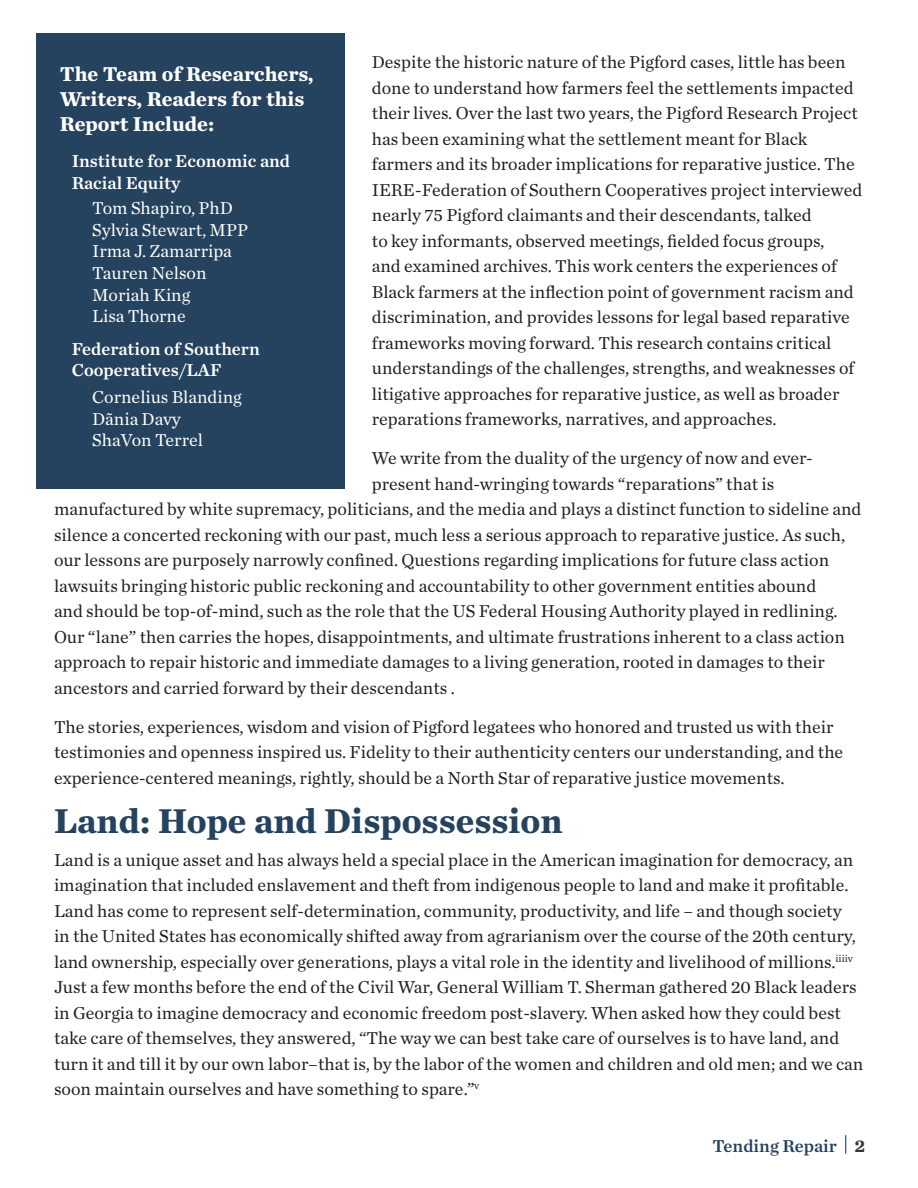
<style>
.page{position:relative;width:918px;height:1188px;background:#fff}
.page>*{position:absolute;margin:0;border:0;box-sizing:border-box;transform-origin:0 0}
.t1{font:700 36px "Chronicle Text G1";color:#25425e}
.t2{font:700 21px/25.2px "Chronicle Text G1";color:#fff}
.Paragraph_Style{font:18px/25.5px "Chronicle Text G1";color:#231f20}
.t3{font:18px "Chronicle Text G1";color:#fff}
.t4{font:18px/21.6px "Chronicle Text G1 Semi";color:#fff}
.t5{font:18px "Chronicle Text G1 Semi";color:#25425e}
.t6{font:700 18px "Chronicle Text G1";color:#363636}
</style>
<div class="page">
<svg style="left:845px;top:1135px;width:1px;height:19px"></svg>
<div style="left:36px;top:33px;width:309px;height:456px;background:#25425e"></div>
<p class="Paragraph_Style" style="left:372px;top:49px;width:492px">Despite the historic nature of the Pigford cases, little has been done to understand how farmers feel the settlements impacted their lives. Over the last two years, the Pigford Research Project has been examining what the settlement meant for Black farmers and its broader implications for reparative justice. The IERE-Federation of Southern Cooperatives project interviewed nearly 75 Pigford claimants and their descendants, talked<br>to key informants, observed meetings, fielded focus groups,<br>and examined archives. This work centers the experiences of Black farmers at the inflection point of government racism and discrimination, and provides lessons for legal based reparative frameworks moving forward. This research contains critical understandings of the challenges, strengths, and weaknesses of litigative approaches for reparative justice, as well as broader reparations frameworks, narratives, and approaches.</p>
<p class="Paragraph_Style" style="left:372px;top:445px;width:442px">We write from the duality of the urgency of now and ever-</p>
<p class="Paragraph_Style" style="left:372px;top:470px;width:404px">present hand-wringing towards “reparations” that is</p>
<p class="Paragraph_Style" style="left:54px;top:496px;width:809px">manufactured by white supremacy, politicians, and the media and plays a distinct function to sideline and</p>
<p class="Paragraph_Style" style="left:54px;top:521px;width:793px">silence a concerted reckoning with our past, much less a serious approach to reparative justice. As such,</p>
<p class="Paragraph_Style" style="left:54px;top:547px;width:777px">our lessons are purposely narrowly confined. Questions regarding implications for future class action</p>
<p class="Paragraph_Style" style="left:54px;top:572px;width:764px">lawsuits bringing historic public reckoning and accountability to other government entities abound</p>
<p class="Paragraph_Style" style="left:54px;top:598px;width:785px">and should be top-of-mind, such as the role that the US Federal Housing Authority played in redlining.</p>
<p class="Paragraph_Style" style="left:54px;top:623px;width:792px">Our “lane” then carries the hopes, disappointments, and ultimate frustrations inherent to a class action</p>
<p class="Paragraph_Style" style="left:54px;top:649px;width:772px">approach to repair historic and immediate damages to a living generation, rooted in damages to their</p>
<p class="Paragraph_Style" style="left:54px;top:674px;width:402px">ancestors and carried forward by their descendants .</p>
<p class="Paragraph_Style" style="left:54px;top:713px;width:791px">The stories, experiences, wisdom and vision of Pigford legatees who honored and trusted us with their testimonies and openness inspired us. Fidelity to their authenticity centers our understanding, and the experience-centered meanings, rightly, should be a North Star of reparative justice movements.</p>
<h2 class="t1" style="left:54px;top:792px;width:510px">Land: Hope and Dispossession</h2>
<p class="Paragraph_Style" style="left:54px;top:846px;width:811px">Land is a unique asset and has always held a special place in the American imagination for democracy, an imagination that included enslavement and theft from indigenous people to land and make it profitable.<br>Land has come to represent self-determination, community, productivity, and life – and though society<br>in the United States has economically shifted away from agrarianism over the course of the 20th century, land ownership, especially over generations, plays a vital role in the identity and livelihood of millions.<sup>iiiiv </sup>Just a few months before the end of the Civil War, General William T. Sherman gathered 20 Black leaders in Georgia to imagine democracy and economic freedom post-slavery. When asked how they could best take care of themselves, they answered, “The way we can best take care of ourselves is to have land, and turn it and till it by our own labor–that is, by the labor of the women and children and old men; and we can soon maintain ourselves and have something to spare.”<sup>v</sup></p>
<p class="t2" style="left:60px;top:60px;width:256px">The Team of Researchers,<br>Writers, Readers for this<br>Report Include:</p>
<p class="t4" style="left:72px;top:149px;width:220px">Institute for Economic and<br>Racial Equity</p>
<p class="t3" style="left:92px;top:195px;width:142px">Tom Shapiro, PhD</p>
<p class="t3" style="left:92px;top:216px;width:157px">Sylvia Stewart, MPP</p>
<p class="t3" style="left:92px;top:238px;width:141px">Irma J. Zamarripa</p>
<p class="t3" style="left:92px;top:259px;width:116px">Tauren Nelson</p>
<p class="t3" style="left:92px;top:281px;width:100px">Moriah King</p>
<p class="t3" style="left:92px;top:303px;width:95px">Lisa Thorne</p>
<p class="t4" style="left:72px;top:337px;width:190px">Federation of Southern<br>Cooperatives/LAF</p>
<p class="t3" style="left:92px;top:384px;width:151px">Cornelius Blanding</p>
<p class="t3" style="left:92px;top:405px;width:90px">Dãnia Davy</p>
<p class="t3" style="left:92px;top:427px;width:112px">ShaVon Terrel</p>
<p class="t5" style="left:713px;top:1132px;width:126px">Tending Repair</p>
<p class="t6" style="left:854px;top:1131px;width:12px">2</p>
</div>
